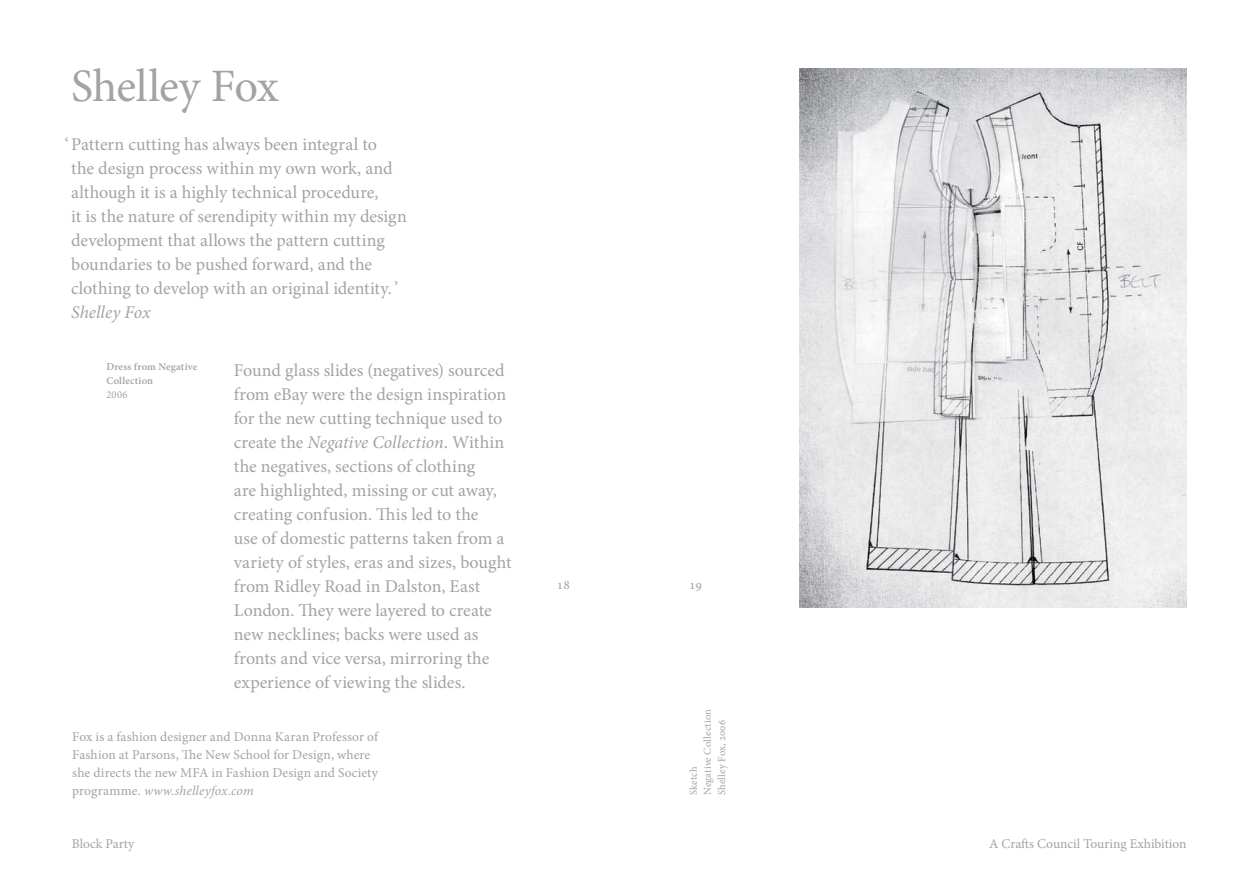
<style>
.page{position:relative;width:1259px;height:893px;background:#fff}
.page>*{position:absolute;margin:0;border:0;box-sizing:border-box;transform-origin:0 0}
.t1{font:46.5px "Minion Pro";letter-spacing:-.02em;color:#a1a3a6}
.t2{font:18px/24px "Minion Pro";letter-spacing:-.005em;color:#a1a3a6}
.t3{font:13.5px/18px "Minion Pro";color:#a1a3a6}
.t4{font:10.5px "Minion Pro";letter-spacing:.015em;color:#a1a3a6}
.t5{font:600 10.5px/14.2px "Minion Pro";letter-spacing:.015em;color:#a1a3a6}
.s1{font-style:italic}
</style>
<div class="page">
<img style="left:799px;top:68px;width:387px;height:540px">
<p class="t1" style="left:71px;top:55px;width:209px">Shelley Fox</p>
<p class="t2" style="left:65px;top:132px;width:313px">‘Pattern cutting has always been integral to</p>
<p class="t2" style="left:71px;top:156px;width:337px">the design process within my own work, and although it is a highly technical procedure,<br>it is the nature of serendipity within my design development that allows the pattern cutting boundaries to be pushed forward, and the clothing to develop with an original identity. ’ <span class="s1">Shelley Fox</span></p>
<p class="t5" style="left:106px;top:360px;width:92px">Dress from Negative<br>Collection</p>
<p class="t4" style="left:106px;top:388px;width:23px">2006</p>
<p class="t2" style="left:234px;top:358px;width:279px">Found glass slides (negatives) sourced from eBay were the design inspiration for the new cutting technique used to create the <span class="s1">Negative Collection</span>. Within the negatives, sections of clothing<br>are highlighted, missing or cut away, creating confusion. This led to the<br>use of domestic patterns taken from a variety of styles, eras and sizes, bought from Ridley Road in Dalston, East London. They were layered to create new necklines; backs were used as fronts and vice versa, mirroring the experience of viewing the slides.</p>
<p class="t3" style="left:72px;top:728px;width:307px">Fox is a fashion designer and Donna Karan Professor of Fashion at Parsons, The New School for Design, where she directs the new MFA in Fashion Design and Society programme. <span class="s1">www.shelleyfox.com</span></p>
<p class="t3" style="left:557px;top:575px;width:15px">18</p>
<p class="t3" style="left:689px;top:575px;width:15px">19</p>
<p class="t4" style="left:700px;top:795px;width:88px;rotate:-90deg">Negative Collection</p>
<p class="t4" style="left:714px;top:795px;width:77px;rotate:-90deg">Shelley Fox, 2006</p>
<p class="t4" style="left:686px;top:795px;width:30px;rotate:-90deg">Sketch</p>
<p class="t3" style="left:72px;top:835px;width:64px">Block Party</p>
<p class="t3" style="left:989px;top:835px;width:199px">A Crafts Council Touring Exhibition</p>
</div>
